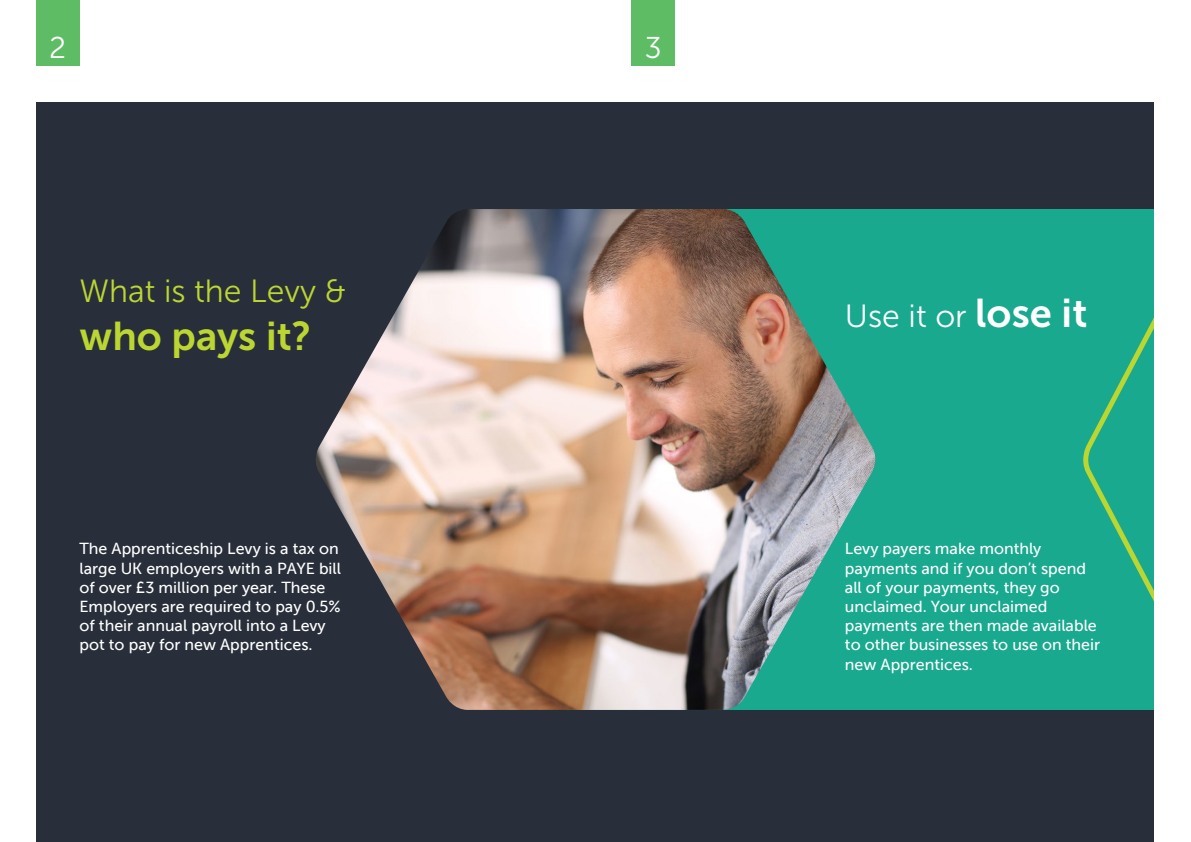
<style>
.page{position:relative;width:1191px;height:842px;background:#fff}
.page>*{position:absolute;margin:0;border:0;box-sizing:border-box;transform-origin:0 0}
.t1{font:40px "Museo Sans 700";color:#bcd631}
.t2{font:32px "Museo Sans 300";color:#bcd631}
.t3{font:32px "Museo Sans 300";color:#fff}
.t4{font:30px "Museo Sans 300";color:#fff}
.t5{font:16px/19.2px "Museo Sans 500";color:#fff}
.s1{font-family:"Museo Sans 700";font-size:40px}
</style>
<div class="page">
<div style="left:36px;top:0;width:43px;height:65px;background:#5ebc64"></div>
<div style="left:631px;top:0;width:44px;height:65px;background:#5ebc64"></div>
<div style="left:36px;top:102px;width:1119px;height:740px;background:#282f3a"></div>
<div style="left:567px;top:209px;width:588px;height:501px;background:#18a98e"></div>
<img style="left:316px;top:209px;width:560px;height:501px">
<svg style="left:1083px;top:287px;width:72px;height:347px"></svg>
<h3 class="t4" style="left:49px;top:32px;width:18px">2</h3>
<h3 class="t4" style="left:645px;top:32px;width:18px">3</h3>
<h2 class="t2" style="left:79px;top:274px;width:268px">What is the Levy &amp;</h2>
<h1 class="t1" style="left:79px;top:314px;width:233px">who pays it?</h1>
<p class="t5" style="left:79px;top:539px;width:263px">The Apprenticeship Levy is a tax on large UK employers with a PAYE bill of over £3 million per year. These Employers are required to pay 0.5% of their annual payroll into a Levy pot to pay for new Apprentices.</p>
<h2 class="t3" style="left:845px;top:298px;width:244px">Use it or <span class="s1">lose it</span></h2>
<p class="t5" style="left:845px;top:539px;width:257px">Levy payers make monthly payments and if you don’t spend all of your payments, they go unclaimed. Your unclaimed payments are then made available to other businesses to use on their new Apprentices.</p>
</div>
